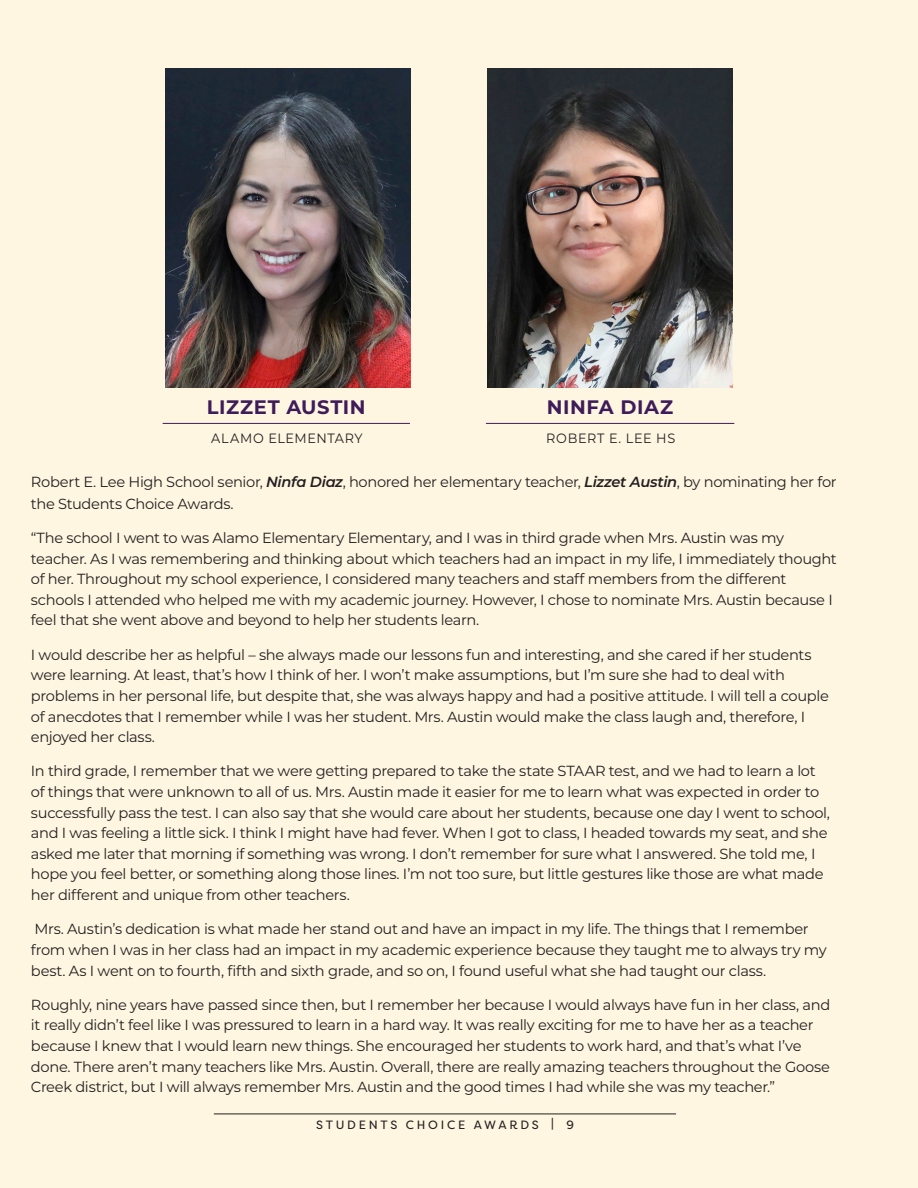
<style>
.page{position:relative;width:918px;height:1188px;background:#fef6e1}
.page>*{position:absolute;margin:0;border:0;box-sizing:border-box;transform-origin:0 0}
.Name{font:700 19.5px "Montserrat";letter-spacing:.03em;color:#3e1c5a}
.LetterTextITALIC-2Co{font:14.7px/20.7px "Montserrat";letter-spacing:-.025em;color:#231f20}
.School_Name{font:13.5px "Montserrat";letter-spacing:.055em;color:#231f20;scale:.95 1}
.t1{font:12px "Filson Pro";letter-spacing:.23em;color:#231f20}
.s1{font-weight:600;font-style:italic}
</style>
<div class="page">
<hr style="left:214px;top:1114px;width:462px;height:1px;background:#231f20">
<img style="left:165px;top:68px;width:246px;height:319px">
<img style="left:487px;top:68px;width:246px;height:319px">
<hr style="left:163px;top:423px;width:247px;height:1px;background:#3e1c5a">
<hr style="left:486px;top:423px;width:248px;height:1px;background:#3e1c5a">
<p class="Name" style="left:207px;top:393px;width:160px">LIZZET AUSTIN</p>
<p class="School_Name" style="left:211px;top:429px;width:161px">ALAMO ELEMENTARY</p>
<p class="Name" style="left:547px;top:393px;width:128px">NINFA DIAZ</p>
<p class="School_Name" style="left:546px;top:429px;width:137px">ROBERT E. LEE HS</p>
<p class="LetterTextITALIC-2Co" style="left:31px;top:470px;width:807px;line-height:22.2px">Robert E. Lee High School senior, <span class="s1">Ninfa Diaz</span>, honored her elementary teacher, <span class="s1">Lizzet Austin</span>, by nominating her for the Students Choice Awards.</p>
<p class="LetterTextITALIC-2Co" style="left:31px;top:527px;width:807px">“The school I went to was Alamo Elementary Elementary, and I was in third grade when Mrs. Austin was my teacher. As I was remembering and thinking about which teachers had an impact in my life, I immediately thought of her. Throughout my school experience, I considered many teachers and staff members from the different schools I attended who helped me with my academic journey. However, I chose to nominate Mrs. Austin because I feel that she went above and beyond to help her students learn.</p>
<p class="LetterTextITALIC-2Co" style="left:31px;top:644px;width:800px">I would describe her as helpful – she always made our lessons fun and interesting, and she cared if her students were learning. At least, that’s how I think of her. I won’t make assumptions, but I’m sure she had to deal with problems in her personal life, but despite that, she was always happy and had a positive attitude. I will tell a couple of anecdotes that I remember while I was her student. Mrs. Austin would make the class laugh and, therefore, I enjoyed her class.</p>
<p class="LetterTextITALIC-2Co" style="left:31px;top:760px;width:801px">In third grade, I remember that we were getting prepared to take the state STAAR test, and we had to learn a lot of things that were unknown to all of us. Mrs. Austin made it easier for me to learn what was expected in order to successfully pass the test. I can also say that she would care about her students, because one day I went to school, and I was feeling a little sick. I think I might have had fever. When I got to class, I headed towards my seat, and she asked me later that morning if something was wrong. I don’t remember for sure what I answered. She told me, I hope you feel better, or something along those lines. I’m not too sure, but little gestures like those are what made her different and unique from other teachers.</p>
<p class="LetterTextITALIC-2Co" style="left:31px;top:918px;width:797px">Mrs. Austin’s dedication is what made her stand out and have an impact in my life. The things that I remember from when I was in her class had an impact in my academic experience because they taught me to always try my best. As I went on to fourth, fifth and sixth grade, and so on, I found useful what she had taught our class.</p>
<p class="LetterTextITALIC-2Co" style="left:31px;top:994px;width:801px">Roughly, nine years have passed since then, but I remember her because I would always have fun in her class, and it really didn’t feel like I was pressured to learn in a hard way. It was really exciting for me to have her as a teacher because I knew that I would learn new things. She encouraged her students to work hard, and that’s what I’ve done. There aren’t many teachers like Mrs. Austin. Overall, there are really amazing teachers throughout the Goose Creek district, but I will always remember Mrs. Austin and the good times I had while she was my teacher.”</p>
<p class="t1" style="left:316px;top:1116px;width:259px">STUDENTS CHOICE AWARDS | 9</p>
</div>
